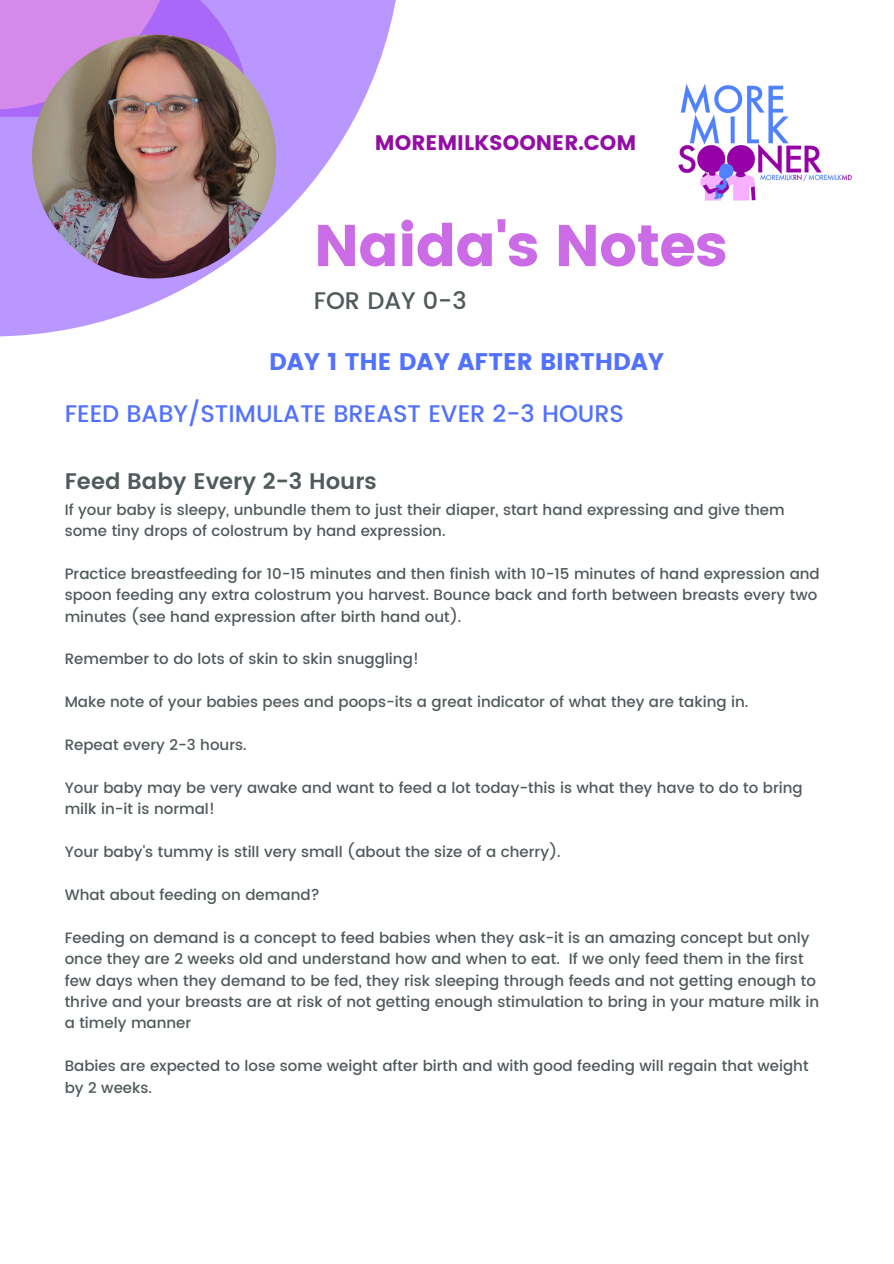
<style>
.page{position:relative;width:894px;height:1264px;background:#fff}
.page>*{position:absolute;margin:0;border:0;box-sizing:border-box;transform-origin:0 0}
.t1{font:58.5px "Poppins";letter-spacing:-.02em;color:#cb6ce6}
.t2{font:500 24px "Poppins";color:#5271ff}
.t3{font:24px "Poppins";color:#5271ff}
.t4{font:500 24px "Poppins";color:#50595b}
.t5{font:600 22.5px "Poppins";color:#50595b}
.t6{font:21px "Poppins";color:#930da4}
.t7{font:500 15px/21.5px "Poppins";color:#50595b}
</style>
<div class="page">
<svg style="left:0;top:0;width:396px;height:336px"></svg>
<img style="left:32px;top:35px;width:244px;height:243px;border-radius:50%">
<img style="left:678px;top:84px;width:174px;height:117px">
<p class="t6" style="left:375px;top:130px;width:263px">MOREMILKSOONER.COM</p>
<p class="t1" style="left:313px;top:212px;width:415px">Naida's Notes</p>
<p class="t4" style="left:313px;top:287px;width:154px">FOR DAY 0-3</p>
<p class="t3" style="left:269px;top:347px;width:397px">DAY 1 THE DAY AFTER BIRTHDAY</p>
<p class="t2" style="left:65px;top:399px;width:560px">FEED BABY/STIMULATE BREAST EVER 2-3 HOURS</p>
<p class="t5" style="left:65px;top:468px;width:313px">Feed Baby Every 2-3 Hours</p>
<p class="t7" style="left:65px;top:499px;width:721px">If your baby is sleepy, unbundle them to just their diaper, start hand expressing and give them some tiny drops of colostrum by hand expression.</p>
<p class="t7" style="left:65px;top:563px;width:756px">Practice breastfeeding for 10-15 minutes and then finish with 10-15 minutes of hand expression and spoon feeding any extra colostrum you harvest. Bounce back and forth between breasts every two minutes (see hand expression after birth hand out).</p>
<p class="t7" style="left:65px;top:648px;width:356px">Remember to do lots of skin to skin snuggling!</p>
<p class="t7" style="left:65px;top:691px;width:685px">Make note of your babies pees and poops-its a great indicator of what they are taking in.</p>
<p class="t7" style="left:65px;top:734px;width:183px">Repeat every 2-3 hours.</p>
<p class="t7" style="left:65px;top:777px;width:739px">Your baby may be very awake and want to feed a lot today-this is what they have to do to bring milk in-it is normal!</p>
<p class="t7" style="left:65px;top:841px;width:497px">Your baby's tummy is still very small (about the size of a cherry).</p>
<p class="t7" style="left:65px;top:884px;width:257px">What about feeding on demand?</p>
<p class="t7" style="left:65px;top:926px;width:756px">Feeding on demand is a concept to feed babies when they ask-it is an amazing concept but only once they are 2 weeks old and understand how and when to eat. If we only feed them in the first few days when they demand to be fed, they risk sleeping through feeds and not getting enough to thrive and your breasts are at risk of not getting enough stimulation to bring in your mature milk in a timely manner</p>
<p class="t7" style="left:65px;top:1055px;width:745px">Babies are expected to lose some weight after birth and with good feeding will regain that weight by 2 weeks.</p>
</div>
